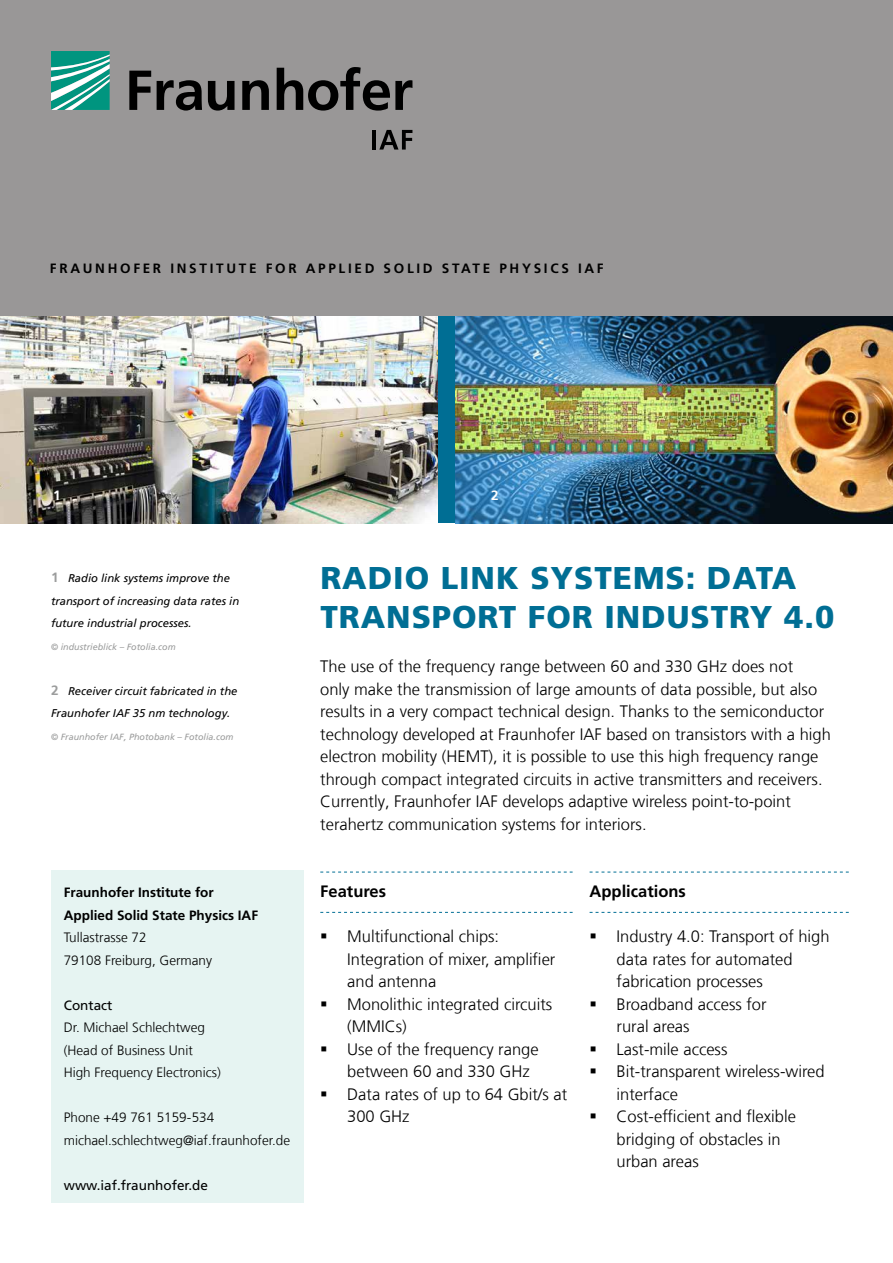
<style>
.page{position:relative;width:893px;height:1263px;background:#fff}
.page>*{position:absolute;margin:0;border:0;box-sizing:border-box;transform-origin:0 0}
.t1{font:900 31.5px/39px "Frutiger LT Com";letter-spacing:.03em;color:#006e94}
.t2{font:300 16.5px/22.5px "Frutiger LT Com";color:#000}
.t3{font:700 16.5px "Frutiger LT Com";color:#000}
.t4{font:300 13.5px/22.5px "Frutiger LT Com";color:#000}
.t5{font:700 13.5px/22.5px "Frutiger LT Com";color:#000}
.t6{font:700 13.5px "Frutiger LT Com";letter-spacing:.2em;color:#000}
.t7{font:13.5px "Frutiger LT Com";color:#000}
.t8{font:700 13.5px "Frutiger LT Com";color:#fff}
.t9{font:italic 11.25px/22.5px "Frutiger LT Com";color:#000}
.t10{font:italic 9px "Frutiger LT Com";color:#9c9d9d}
.s1{font-weight:700;font-style:normal;font-size:13.5px;color:#9c9d9d}
</style>
<div class="page">
<div style="left:435px;top:306px;width:31px;height:217px;background:#006e94"></div>
<img style="left:455px;top:315px;width:438px;height:208px">
<img style="left:0;top:315px;width:438px;height:208px">
<svg style="left:320px;top:872px;width:253px;height:1px"></svg>
<svg style="left:320px;top:912px;width:253px;height:1px"></svg>
<div style="left:51px;top:869px;width:252px;height:333px;background:#e6f4f2"></div>
<div style="left:0;top:0;width:893px;height:315px;background:#999797"></div>
<svg style="left:51px;top:51px;width:59px;height:59px"></svg>
<svg style="left:129px;top:67px;width:283px;height:44px"></svg>
<hr style="left:372px;top:130px;width:4px;height:20px;background:#000">
<svg style="left:379px;top:130px;width:33px;height:20px"></svg>
<svg style="left:590px;top:872px;width:259px;height:1px"></svg>
<svg style="left:590px;top:912px;width:259px;height:1px"></svg>
<p class="t6" style="left:50px;top:260px;width:403px">FRAUNHOFER INSTITUTe Fo R a pplie d so li d state</p>
<p class="t5" style="left:499px;top:257px;width:88px">physi cs iaf</p>
<p class="t8" style="left:53px;top:488px;width:9px">1</p>
<p class="t8" style="left:491px;top:488px;width:9px">2</p>
<p class="t9" style="left:51px;top:567px;width:190px"><span class="s1">1</span> Radio link systems improve the transport of increasing data rates in future industrial processes.</p>
<p class="t10" style="left:51px;top:641px;width:126px">© industrieblick – Fotolia.com</p>
<p class="t9" style="left:51px;top:679px;width:188px"><span class="s1">2</span> Receiver circuit fabricated in the<br>Fraunhofer IAF 35 nm technology.</p>
<p class="t10" style="left:51px;top:731px;width:184px">© Fraunhofer IAF, Photobank – Fotolia.com</p>
<p class="t5" style="left:64px;top:881px;width:196px">Fraunhofer Institute for<br>Applied Solid State Physics IAF</p>
<p class="t4" style="left:64px;top:926px;width:150px">Tullastrasse 72<br>79108 Freiburg, Germany</p>
<p class="t7" style="left:64px;top:997px;width:50px">Contact</p>
<p class="t4" style="left:64px;top:1016px;width:159px">Dr. Michael Schlechtweg (Head of Business Unit<br>High Frequency Electronics)</p>
<p class="t4" style="left:64px;top:1106px;width:228px">Phone +49 761 5159-534 michael.schlechtweg@iaf.fraunhofer.de</p>
<p class="t7" style="left:64px;top:1177px;width:146px">www.iaf.fraunhofer.de</p>
<h1 class="t1" style="left:320px;top:558px;width:515px">RADIO LINK SYSTEMS: DATA<br>TRANSPORT FOR INDUSTRY 4.0</h1>
<p class="t2" style="left:320px;top:655px;width:512px">The use of the frequency range between 60 and 330 GHz does not<br>only make the transmission of large amounts of data possible, but also results in a very compact technical design. Thanks to the semiconductor technology developed at Fraunhofer IAF based on transistors with a high electron mobility (HEMT), it is possible to use this high frequency range through compact integrated circuits in active transmitters and receivers.<br>Currently, Fraunhofer IAF develops adaptive wireless point-to-point terahertz communication systems for interiors.</p>
<p class="t3" style="left:320px;top:882px;width:67px">Features</p>
<p class="t2" style="left:347px;top:925px;width:210px;text-indent:-27px">▪ Multifunctional chips:<br>Integration of mixer, amplifier and antenna</p>
<p class="t2" style="left:347px;top:993px;width:207px;text-indent:-27px">▪ Monolithic integrated circuits (MMICs)</p>
<p class="t2" style="left:347px;top:1038px;width:193px;text-indent:-27px">▪ Use of the frequency range between 60 and 330 GHz</p>
<p class="t2" style="left:347px;top:1083px;width:222px;text-indent:-27px">▪ Data rates of up to 64 Gbit/s at<br>300 GHz</p>
<p class="t3" style="left:590px;top:882px;width:98px">Applications</p>
<p class="t2" style="left:617px;top:925px;width:215px;text-indent:-27px">▪ Industry 4.0: Transport of high data rates for automated fabrication processes</p>
<p class="t2" style="left:617px;top:993px;width:152px;text-indent:-27px">▪ Broadband access for rural areas</p>
<p class="t2" style="left:590px;top:1038px;width:139px">▪ Last-mile access</p>
<p class="t2" style="left:616px;top:1060px;width:210px;text-indent:-27px">▪ Bit-transparent wireless-wired interface</p>
<p class="t2" style="left:616px;top:1105px;width:181px;text-indent:-27px">▪ Cost-efficient and flexible bridging of obstacles in urban areas</p>
</div>
